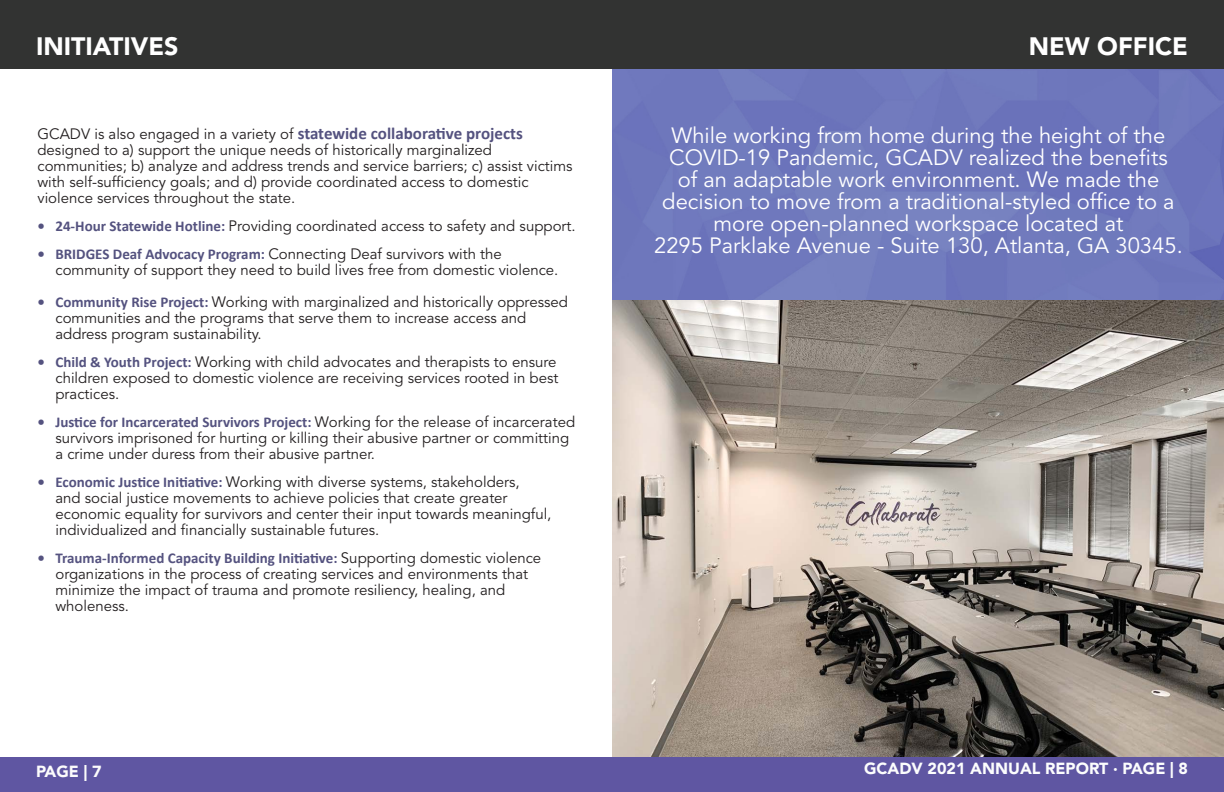
<style>
.page{position:relative;width:1224px;height:792px;background:#fff}
.page>*{position:absolute;margin:0;border:0;box-sizing:border-box;transform-origin:0 0}
.t1{font:900 25px "Avenir LT Std";color:#fff}
.Avenir_Body_15{font:22px/22px "Avenir LT Std";color:#fff;text-align:center}
.t2{font:900 16px "Avenir LT Std";color:#fcfdfd}
.t3{font:900 16px "Avenir LT Std";color:#fcfcfc}
.Avenir_Body_15-2{font:15px/16px "Avenir LT Std";color:#231f20}
.s1{font-family:"Calibri";font-weight:700;font-size:17px;color:#54527f}
.s2{font-family:"Calibri";font-weight:700;color:#54527f}
.s3{font-family:"Calibri";font-weight:700;color:#555380}
</style>
<div class="page">
<img style="left:612px;top:68px;width:612px;height:232px">
<img style="left:612px;top:300px;width:612px;height:457px">
<div style="left:0;top:0;width:1224px;height:68px;background:#323332"></div>
<div style="left:0;top:757px;width:1224px;height:35px;background:#5f56a2"></div>
<p class="t1" style="left:36px;top:31px;width:144px">INITIATIVES</p>
<p class="t1" style="left:1029px;top:31px;width:161px">NEW OFFICE</p>
<p class="Avenir_Body_15-2" style="left:37px;top:126px;width:537px">GCADV is also engaged in a variety of <span class="s1">statewide collaborative projects </span>designed to a) support the unique needs of historically marginalized communities; b) analyze and address trends and service barriers; c) assist victims with self-sufficiency goals; and d) provide coordinated access to domestic violence services throughout the state.</p>
<p class="Avenir_Body_15-2" style="left:37px;top:218px;width:540px"><span class="s2">• 24-Hour Statewide Hotline:</span> Providing coordinated access to safety and support.</p>
<p class="Avenir_Body_15-2" style="left:55px;top:246px;width:505px;text-indent:-18px"><span class="s2">• BRIDGES Deaf Advocacy Program:</span> Connecting Deaf survivors with the community of support they need to build lives free from domestic violence.</p>
<p class="Avenir_Body_15-2" style="left:55px;top:294px;width:514px;text-indent:-18px"><span class="s2">• Community Rise Project:</span> Working with marginalized and historically oppressed communities and the programs that serve them to increase access and address program sustainability.</p>
<p class="Avenir_Body_15-2" style="left:55px;top:354px;width:505px;text-indent:-18px"><span class="s2">• Child &amp; Youth Project:</span> Working with child advocates and therapists to ensure children exposed to domestic violence are receiving services rooted in best practices.</p>
<p class="Avenir_Body_15-2" style="left:55px;top:414px;width:521px;text-indent:-18px"><span class="s2">• Justice for Incarcerated Survivors Project:</span> Working for the release of incarcerated survivors imprisoned for hurting or killing their abusive partner or committing a crime under duress from their abusive partner.</p>
<p class="Avenir_Body_15-2" style="left:55px;top:474px;width:498px;text-indent:-18px"><span class="s2">• Economic Justice Initiative:</span> Working with diverse systems, stakeholders,<br>and social justice movements to achieve policies that create greater economic equality for survivors and center their input towards meaningful, individualized and financially sustainable futures.</p>
<p class="Avenir_Body_15-2" style="left:55px;top:550px;width:487px;text-indent:-18px"><span class="s3">• Trauma-Informed Capaci</span><span class="s2">ty Building Initiative:</span> Supporting domestic violence organizations in the process of creating services and environments that minimize the impact of trauma and promote resiliency, healing, and wholeness.</p>
<p class="Avenir_Body_15" style="left:662px;top:125px;width:514px">While working from home during the height of the COVID-19 Pandemic, GCADV realized the benefits of an adaptable work environment. We made the decision to move from a traditional-styled office to a more open-planned workspace located at</p>
<p class="Avenir_Body_15" style="left:654px;top:235px;width:530px">2295 Parklake Avenue - Suite 130, Atlanta, GA 30345.</p>
<p class="t3" style="left:39px;top:760px;width:67px">PAGE | 7</p>
<p class="t2" style="left:864px;top:759px;width:325px">GCADV 2021 ANNUAL REPORT · PAGE | 8</p>
<p class="t3" style="left:36px;top:762px;width:67px">PAGE | 7</p>
</div>
